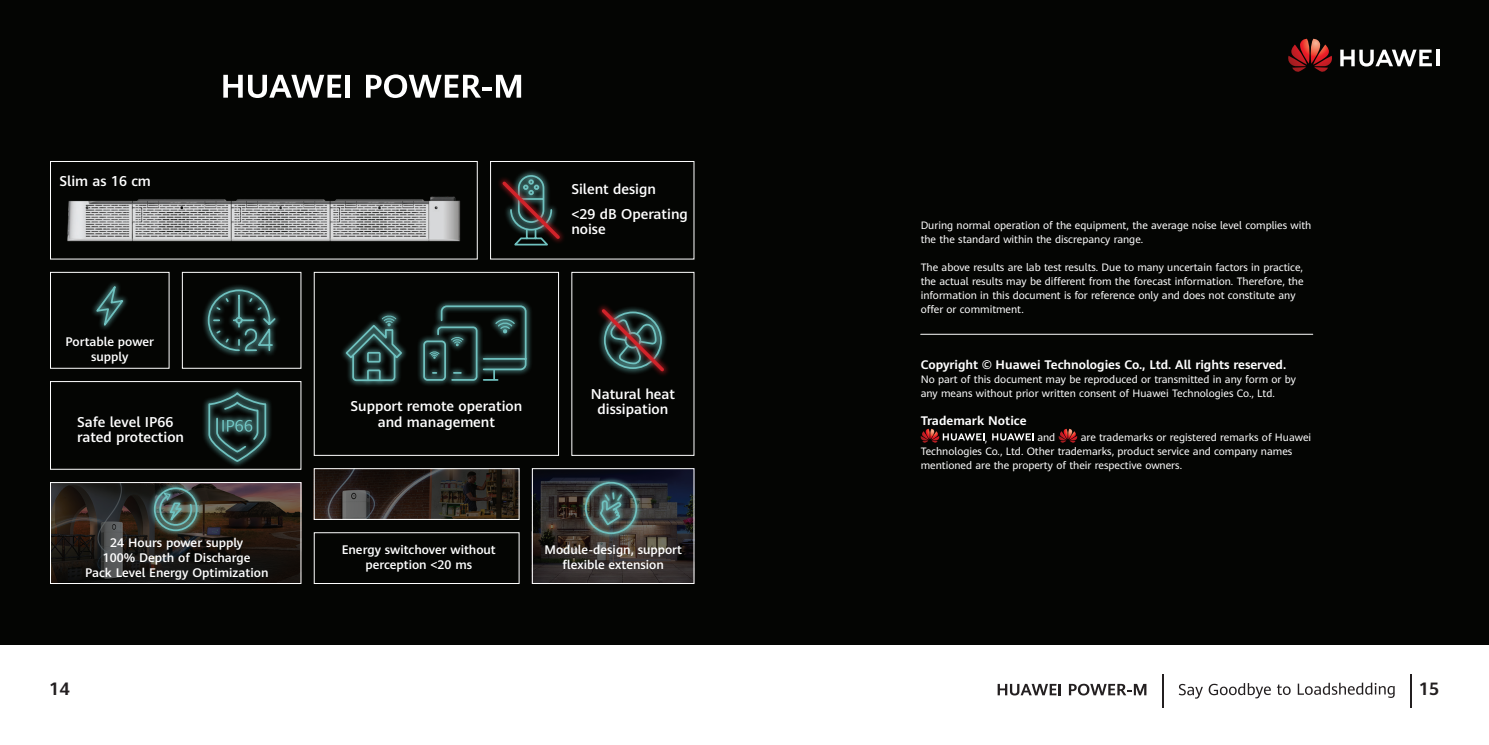
<style>
.page{position:relative;width:1489px;height:745px;background:#fff}
.page>*{position:absolute;margin:0;border:0;box-sizing:border-box;transform-origin:0 0}
.t1{font:700 17.5px "Huawei Sans";color:#231f20}
.t2{font:500 14px/15.8px "Huawei Sans";color:#fff;text-align:center}
.t3{font:500 12.25px/14.9px "Huawei Sans";color:#fff;text-align:center}
.t4{font:700 12.25px "Huawei Sans";color:#fff}
.t5{font:10.5px/14px "Huawei Sans";color:#fff}
</style>
<div class="page">
<div style="left:0;top:0;width:1488px;height:744px;background:#040503"></div>
<div style="left:0;top:645px;width:1488px;height:99px;background:#fff"></div>
<img style="left:50px;top:196px;width:427px;height:143px">
<img style="left:316px;top:470px;width:201px;height:47px">
<img style="left:534px;top:470px;width:158px;height:111px">
<img style="left:52px;top:484px;width:247px;height:97px">
<div style="left:50px;top:482px;width:251px;height:101px;border:1px solid #fff"></div>
<div style="left:532px;top:468px;width:162px;height:115px;border:1px solid #fff"></div>
<div style="left:314px;top:468px;width:205px;height:51px;border:1px solid #fff"></div>
<svg style="left:223px;top:75px;width:118px;height:23px"></svg>
<hr style="left:346px;top:75px;width:4px;height:23px;background:#fff">
<svg style="left:366px;top:74px;width:155px;height:24px"></svg>
<div style="left:91px;top:280px;width:39px;height:52px;background:#040503"></div>
<svg style="left:93px;top:279px;width:33px;height:50px"></svg>
<div style="left:201px;top:283px;width:80px;height:74px;background:#6fc1bf;opacity:.65"></div>
<svg style="left:207px;top:288px;width:70px;height:64px"></svg>
<div style="left:503px;top:168px;width:55px;height:68px;background:#6fc1bf;opacity:.65"></div>
<div style="left:522px;top:173px;width:18px;height:18px;background:#6fc1bf;opacity:.65"></div>
<svg style="left:499px;top:174px;width:64px;height:72px"></svg>
<svg style="left:598px;top:306px;width:69px;height:68px"></svg>
<div style="left:202px;top:385px;width:70px;height:83px;background:#6fc1bf;opacity:.65"></div>
<svg style="left:207px;top:390px;width:60px;height:72px"></svg>
<div style="left:579px;top:476px;width:63px;height:63px;background:#6fc1bf;opacity:.65"></div>
<div style="left:585px;top:481px;width:52px;height:52px;border:2px solid #6fc1bf;border-radius:50%"></div>
<div style="left:595px;top:494px;width:31px;height:36px;background:#6fc1bf;opacity:.65"></div>
<div style="left:612px;top:489px;width:14px;height:15px;background:#6fc1bf;opacity:.65"></div>
<svg style="left:599px;top:485px;width:24px;height:41px"></svg>
<div style="left:148px;top:481px;width:55px;height:55px;background:#6fc1bf;opacity:.65"></div>
<div style="left:153px;top:489px;width:45px;height:42px;background:#6fc1bf;opacity:.65"></div>
<svg style="left:158px;top:486px;width:35px;height:42px"></svg>
<div style="left:339px;top:318px;width:69px;height:69px;background:#6fc1bf;opacity:.65"></div>
<div style="left:360px;top:345px;width:27px;height:41px;background:#6fc1bf;opacity:.65"></div>
<div style="left:375px;top:309px;width:27px;height:23px;background:#6fc1bf;opacity:.65"></div>
<svg style="left:344px;top:315px;width:59px;height:67px"></svg>
<div style="left:417px;top:299px;width:116px;height:88px;background:#6fc1bf;opacity:.65"></div>
<svg style="left:422px;top:304px;width:105px;height:77px"></svg>
<svg style="left:920px;top:428px;width:64px;height:15px"></svg>
<svg style="left:992px;top:433px;width:42px;height:7px"></svg>
<svg style="left:1058px;top:428px;width:19px;height:15px"></svg>
<hr style="left:920px;top:333px;width:392px;height:1px;background:#fff">
<svg style="left:997px;top:683px;width:63px;height:12px"></svg>
<svg style="left:1068px;top:683px;width:78px;height:12px"></svg>
<svg style="left:1178px;top:683px;width:24px;height:15px"></svg>
<svg style="left:1208px;top:683px;width:62px;height:15px"></svg>
<svg style="left:1276px;top:684px;width:14px;height:10px"></svg>
<svg style="left:1297px;top:682px;width:97px;height:15px"></svg>
<hr style="left:1161px;top:673px;width:2px;height:34px;background:#231f20">
<hr style="left:1410px;top:673px;width:1px;height:34px;background:#231f20">
<div style="left:50px;top:161px;width:427px;height:98px;border:1px solid #fff"></div>
<div style="left:50px;top:272px;width:119px;height:96px;border:1px solid #fff"></div>
<div style="left:182px;top:272px;width:119px;height:96px;border:1px solid #fff"></div>
<div style="left:50px;top:381px;width:251px;height:88px;border:1px solid #fff"></div>
<div style="left:314px;top:272px;width:245px;height:183px;border:1px solid #fff"></div>
<div style="left:314px;top:532px;width:205px;height:51px;border:1px solid #fff"></div>
<div style="left:490px;top:161px;width:204px;height:98px;border:1px solid #fff"></div>
<hr style="left:1435px;top:50px;width:3px;height:16px;background:#fff">
<svg style="left:1340px;top:50px;width:91px;height:16px"></svg>
<svg style="left:1288px;top:39px;width:44px;height:33px"></svg>
<p class="t2" style="left:60px;top:172px;width:93px">Slim as 16 cm</p>
<p class="t3" style="left:66px;top:334px;width:90px">Portable power supply</p>
<p class="t2" style="left:77px;top:413px;width:98px">Safe level IP66</p>
<p class="t2" style="left:77px;top:428px;width:108px">rated protection</p>
<p class="t3" style="left:110px;top:534px;width:134px">24 Hours power supply</p>
<p class="t3" style="left:85px;top:549px;width:185px">100% Depth of Discharge<br>Pack Level Energy Optimization</p>
<p class="t2" style="left:571px;top:180px;width:86px">Silent design</p>
<p class="t2" style="left:571px;top:205px;width:118px;text-align:left">&lt;29 dB Operating noise</p>
<p class="t2" style="left:350px;top:397px;width:173px">Support remote operation</p>
<p class="t2" style="left:378px;top:413px;width:119px">and management</p>
<p class="t2" style="left:590px;top:385px;width:86px">Natural heat dissipation</p>
<p class="t3" style="left:342px;top:542px;width:156px">Energy switchover without perception &lt;20 ms</p>
<p class="t3" style="left:544px;top:542px;width:139px">Module-design, support</p>
<p class="t3" style="left:562px;top:556px;width:103px">flexible extension</p>
<p class="t5" style="left:920px;top:217px;width:392px">During normal operation of the equipment, the average noise level complies with the the standard within the discrepancy range.</p>
<p class="t5" style="left:920px;top:259px;width:384px">The above results are lab test results. Due to many uncertain factors in practice, the actual results may be different from the forecast information. Therefore, the information in this document is for reference only and does not constitute any offer or commitment.</p>
<p class="t4" style="left:920px;top:355px;width:367px">Copyright © Huawei Technologies Co., Ltd. All rights reserved.</p>
<p class="t5" style="left:920px;top:371px;width:377px">No part of this document may be reproduced or transmitted in any form or by any means without prior written consent of Huawei Technologies Co., Ltd.</p>
<p class="t4" style="left:920px;top:411px;width:107px">Trademark Notice</p>
<p class="t5" style="left:984px;top:431px;width:4px">,</p>
<p class="t5" style="left:920px;top:429px;width:392px;text-indent:160px">are trademarks or registered remarks of Huawei<br>Technologies Co., Ltd. Other trademarks, product service and company names mentioned are the property of their respective owners.</p>
<p class="t5" style="left:1037px;top:429px;width:19px">and</p>
<h1 class="t1" style="left:50px;top:676px;width:22px">14</h1>
<h1 class="t1" style="left:1418px;top:676px;width:22px">15</h1>
</div>
